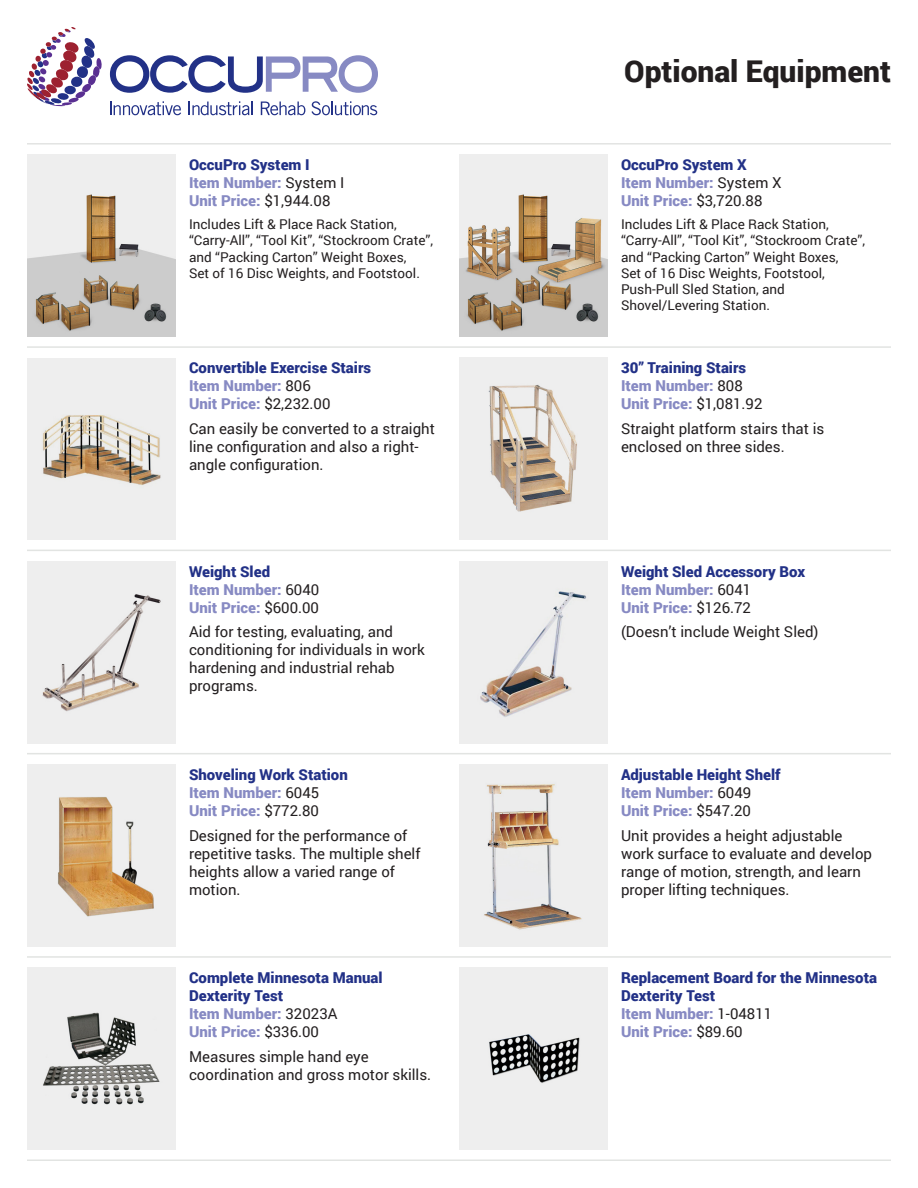
<style>
.page{position:relative;width:918px;height:1188px;background:#fff}
.page>*{position:absolute;margin:0;border:0;box-sizing:border-box;transform-origin:0 0}
.t1{font:900 30px "Roboto";color:#231f20}
.Body{font:15px/18px "Roboto";color:#231f20}
.Body-2{font:900 15px "Roboto";color:#878ac3}
.t2{font:900 15px/18px "Roboto";color:#223187}
.Body-3{font:13.5px/16.2px "Roboto";color:#231f20}
.s1{font-weight:400;color:#231f20}
</style>
<div class="page">
<hr style="left:27px;top:1160px;width:864px;height:1px;background:#e2e4e2">
<hr style="left:27px;top:956px;width:864px;height:2px;background:#e2e4e2">
<hr style="left:27px;top:753px;width:864px;height:1px;background:#e2e4e2">
<hr style="left:27px;top:550px;width:864px;height:1px;background:#e2e4e2">
<hr style="left:27px;top:346px;width:864px;height:2px;background:#e2e4e2">
<hr style="left:27px;top:143px;width:864px;height:2px;background:#e2e4e2">
<svg style="left:110px;top:101px;width:71px;height:14px"></svg>
<svg style="left:188px;top:101px;width:65px;height:14px"></svg>
<svg style="left:261px;top:102px;width:44px;height:13px"></svg>
<svg style="left:311px;top:101px;width:66px;height:14px"></svg>
<svg style="left:110px;top:55px;width:268px;height:38px"></svg>
<svg style="left:27px;top:27px;width:75px;height:80px"></svg>
<img style="left:459px;top:968px;width:149px;height:182px">
<img style="left:27px;top:968px;width:149px;height:182px">
<img style="left:459px;top:764px;width:149px;height:182px">
<img style="left:27px;top:764px;width:149px;height:182px">
<img style="left:459px;top:561px;width:149px;height:182px">
<img style="left:27px;top:561px;width:149px;height:182px">
<img style="left:459px;top:358px;width:149px;height:182px">
<div style="left:27px;top:358px;width:149px;height:182px;background:#eee"></div>
<img style="left:43px;top:415px;width:118px;height:70px">
<div style="left:459px;top:154px;width:149px;height:182px;background:#eee"></div>
<img style="left:459px;top:194px;width:149px;height:142px">
<div style="left:27px;top:154px;width:149px;height:182px;background:#eee"></div>
<img style="left:27px;top:194px;width:149px;height:142px">
<p class="t2" style="left:189px;top:155px;width:122px">OccuPro System I</p>
<p class="Body-2" style="left:189px;top:172px;width:157px">Item Number: <span class="s1">System I</span></p>
<p class="Body-2" style="left:189px;top:190px;width:143px">Unit Price: <span class="s1">$1,944.08</span></p>
<p class="Body-3" style="left:189px;top:216px;width:246px">Includes Lift &amp; Place Rack Station, “Carry-All”, “Tool Kit”, “Stockroom Crate”, and “Packing Carton” Weight Boxes,<br>Set of 16 Disc Weights, and Footstool.</p>
<p class="t2" style="left:189px;top:359px;width:184px">Convertible Exercise Stairs</p>
<p class="Body-2" style="left:189px;top:376px;width:123px">Item Number: <span class="s1">806</span></p>
<p class="Body-2" style="left:189px;top:394px;width:143px">Unit Price: <span class="s1">$2,232.00</span></p>
<p class="Body" style="left:189px;top:419px;width:247px">Can easily be converted to a straight line configuration and also a right&shy;angle configuration.</p>
<p class="t2" style="left:189px;top:562px;width:83px">Weight Sled</p>
<p class="Body-2" style="left:189px;top:579px;width:132px">Item Number: <span class="s1">6040</span></p>
<p class="Body-2" style="left:189px;top:597px;width:132px">Unit Price: <span class="s1">$600.00</span></p>
<p class="Body" style="left:189px;top:623px;width:237px">Aid for testing, evaluating, and conditioning for individuals in work hardening and industrial rehab programs.</p>
<p class="t2" style="left:189px;top:765px;width:160px">Shoveling Work Station</p>
<p class="Body-2" style="left:189px;top:782px;width:132px">Item Number: <span class="s1">6045</span></p>
<p class="Body-2" style="left:189px;top:800px;width:132px">Unit Price: <span class="s1">$772.80</span></p>
<p class="Body" style="left:189px;top:826px;width:233px">Designed for the performance of repetitive tasks. The multiple shelf heights allow a varied range of motion.</p>
<p class="t2" style="left:189px;top:968px;width:195px">Complete Minnesota Manual<br>Dexterity Test</p>
<p class="Body-2" style="left:189px;top:1003px;width:150px">Item Number: <span class="s1">32023A</span></p>
<p class="Body-2" style="left:189px;top:1021px;width:132px">Unit Price: <span class="s1">$336.00</span></p>
<p class="Body" style="left:189px;top:1047px;width:244px">Measures simple hand eye coordination and gross motor skills.</p>
<h1 class="t1" style="left:624px;top:50px;width:268px">Optional Equipment</h1>
<p class="t2" style="left:621px;top:155px;width:127px">OccuPro System X</p>
<p class="Body-2" style="left:621px;top:172px;width:162px">Item Number: <span class="s1">System X</span></p>
<p class="Body-2" style="left:621px;top:190px;width:143px">Unit Price: <span class="s1">$3,720.88</span></p>
<p class="Body-3" style="left:621px;top:216px;width:246px">Includes Lift &amp; Place Rack Station, “Carry-All”, “Tool Kit”, “Stockroom Crate”, and “Packing Carton” Weight Boxes,<br>Set of 16 Disc Weights, Footstool, Push-Pull Sled Station, and Shovel/Levering Station.</p>
<p class="t2" style="left:621px;top:359px;width:127px">30” Training Stairs</p>
<p class="Body-2" style="left:621px;top:376px;width:123px">Item Number: <span class="s1">808</span></p>
<p class="Body-2" style="left:621px;top:394px;width:143px">Unit Price: <span class="s1">$1,081.92</span></p>
<p class="Body" style="left:621px;top:419px;width:205px">Straight platform stairs that is enclosed on three sides.</p>
<p class="t2" style="left:621px;top:562px;width:186px">Weight Sled Accessory Box</p>
<p class="Body-2" style="left:621px;top:579px;width:132px">Item Number: <span class="s1">6041</span></p>
<p class="Body-2" style="left:621px;top:597px;width:132px">Unit Price: <span class="s1">$126.72</span></p>
<p class="Body" style="left:621px;top:623px;width:199px">(Doesn’t include Weight Sled)</p>
<p class="t2" style="left:621px;top:765px;width:161px">Adjustable Height Shelf</p>
<p class="Body-2" style="left:621px;top:782px;width:132px">Item Number: <span class="s1">6049</span></p>
<p class="Body-2" style="left:621px;top:800px;width:132px">Unit Price: <span class="s1">$547.20</span></p>
<p class="Body" style="left:621px;top:826px;width:253px">Unit provides a height adjustable work surface to evaluate and develop range of motion, strength, and learn proper lifting techniques.</p>
<p class="t2" style="left:621px;top:968px;width:258px">Replacement Board for the Minnesota<br>Dexterity Test</p>
<p class="Body-2" style="left:621px;top:1003px;width:153px">Item Number: <span class="s1">1-04811</span></p>
<p class="Body-2" style="left:621px;top:1021px;width:123px">Unit Price: <span class="s1">$89.60</span></p>
</div>
